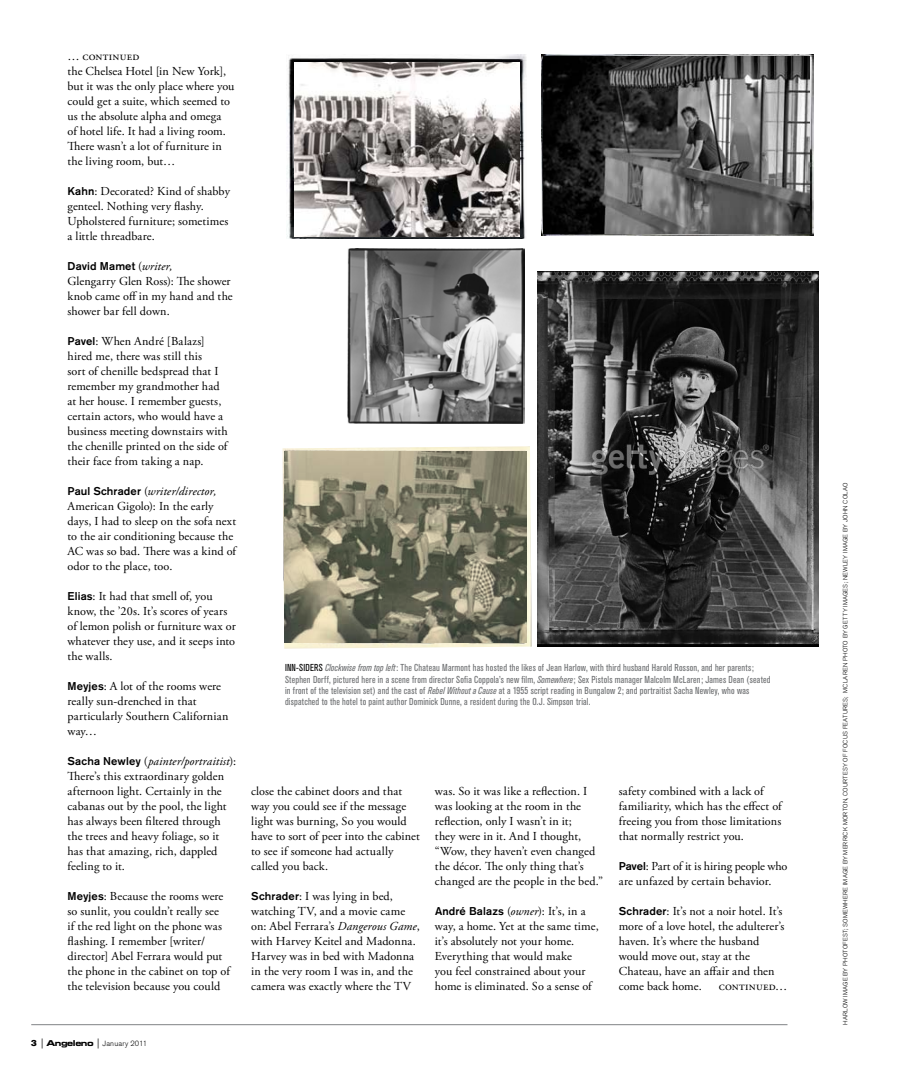
<style>
.page{position:relative;width:900px;height:1080px;background:#fff}
.page>*{position:absolute;margin:0;border:0;box-sizing:border-box;transform-origin:0 0}
.t1{font:12.25px/15px "Adobe Garamond Pro";letter-spacing:.005em;color:#000}
.t2{font:500 11.25px "Akzidenz Grotesk BE";letter-spacing:.01em;color:#000}
.t3{font:condensed 10px/11.2px "Akzidenz Grotesk BE";letter-spacing:.02em;color:#6d6f71}
.t4{font:300 7.5px "Akzidenz Grotesk BE";letter-spacing:.015em;color:#000}
.t5{font:300 6.25px "Akzidenz Grotesk BE";letter-spacing:.025em;color:#000}
.s1{font-family:"Akzidenz Grotesk BE";font-weight:500;font-size:11.25px}
.s2{font-family:"Adobe Garamond Pro";font-weight:400;font-size:12.25px}
.s3{font-family:"Adobe Garamond Pro";font-weight:400;font-style:italic;font-size:12.25px}
.s4{font-style:italic}
.s5{color:#000}
.s6{font-family:"Akzidenz Grotesk BE Super";font-weight:400;font-size:8.75px}
.s7{font-stretch:expanded;font-size:10px}
.s8{font-family:"Eurostile Bold Extended Two";font-weight:400;font-size:8.12px}
</style>
<div class="page">
<hr style="left:31px;top:1024px;width:757px;height:1px;background:#808285">
<img style="left:347px;top:248px;width:177px;height:175px">
<img style="left:287px;top:55px;width:240px;height:184px">
<img style="left:294px;top:62px;width:225px;height:174px">
<img style="left:541px;top:55px;width:272px;height:181px">
<img style="left:537px;top:272px;width:282px;height:374px">
<img style="left:282px;top:446px;width:250px;height:203px">
<img style="left:284px;top:451px;width:243px;height:192px">
<img style="left:543px;top:57px;width:267px;height:177px">
<p class="t1" style="left:67px;top:49px;width:74px">… continued</p>
<p class="t1" style="left:67px;top:64px;width:168px">the Chelsea Hotel [in New York], but it was the only place where you could get a suite, which seemed to us the absolute alpha and omega of hotel life. It had a living room.<br>There wasn’t a lot of furniture in the living room, but…</p>
<p class="t1" style="left:68px;top:184px;width:164px"><span class="s1">Kahn</span>: Decorated? Kind of shabby genteel. Nothing very flashy.<br>Upholstered furniture; sometimes a little threadbare.</p>
<p class="t2" style="left:68px;top:259px;width:107px">David Mamet <span class="s2">(</span><span class="s3">writer,</span></p>
<p class="t1" style="left:68px;top:274px;width:167px">Glengarry Glen Ross): The shower knob came off in my hand and the shower bar fell down.</p>
<p class="t1" style="left:68px;top:334px;width:163px"><span class="s1">Pavel</span>: When André [Balazs] hired me, there was still this<br>sort of chenille bedspread that I remember my grandmother had at her house. I remember guests, certain actors, who would have a business meeting downstairs with the chenille printed on the side of their face from taking a nap.</p>
<p class="t1" style="left:68px;top:484px;width:171px"><span class="s1">Paul Schrader</span> (<span class="s4">writer/director,<br></span>American Gigolo): In the early days, I had to sleep on the sofa next to the air conditioning because the<br>AC was so bad. There was a kind of odor to the place, too.</p>
<p class="t1" style="left:68px;top:589px;width:170px"><span class="s1">Elias</span>: It had that smell of, you know, the ’20s. It’s scores of years of lemon polish or furniture wax or whatever they use, and it seeps into the walls.</p>
<p class="t1" style="left:68px;top:679px;width:162px"><span class="s1">Meyjes</span>: A lot of the rooms were really sun-drenched in that particularly Southern Californian way…</p>
<p class="t1" style="left:67px;top:754px;width:170px"><span class="s1">Sacha Newley</span> (<span class="s4">painter/portraitist</span>):<br>There’s this extraordinary golden afternoon light. Certainly in the cabanas out by the pool, the light has always been filtered through the trees and heavy foliage, so it has that amazing, rich, dappled feeling to it.</p>
<p class="t1" style="left:68px;top:889px;width:165px"><span class="s1">Meyjes</span>: Because the rooms were so sunlit, you couldn’t really see<br>if the red light on the phone was flashing. I remember [writer/ director] Abel Ferrara would put the phone in the cabinet on top of the television because you could</p>
<p class="t3" style="left:285px;top:662px;width:487px"><span class="s5">INN-SIDERS</span> <span class="s4">Clockwise from top left</span>: The Chateau Marmont has hosted the likes of Jean Harlow, with third husband Harold Rosson, and her parents; Stephen Dorff, pictured here in a scene from director Sofia Coppola’s new film, <span class="s4">Somewhere</span>; Sex Pistols manager Malcolm McLaren; James Dean (seated in front of the television set) and the cast of <span class="s4">Rebel Without a Cause</span> at a 1955 script reading in Bungalow 2; and portraitist Sacha Newley, who was dispatched to the hotel to paint author Dominick Dunne, a resident during the O.J. Simpson trial.</p>
<p class="t1" style="left:251px;top:784px;width:170px">close the cabinet doors and that way you could see if the message light was burning, So you would have to sort of peer into the cabinet to see if someone had actually called you back.</p>
<p class="t1" style="left:251px;top:889px;width:170px"><span class="s1">Schrader</span>: I was lying in bed, watching TV, and a movie came on: Abel Ferrara’s <span class="s4">Dangerous Game</span>, with Harvey Keitel and Madonna.<br>Harvey was in bed with Madonna in the very room I was in, and the camera was exactly where the TV</p>
<p class="t1" style="left:435px;top:784px;width:170px">was. So it was like a reflection. I was looking at the room in the reflection, only I wasn’t in it;<br>they were in it. And I thought, “Wow, they haven’t even changed the décor. The only thing that’s changed are the people in the bed.”</p>
<p class="t2" style="left:435px;top:904px;width:152px">André Balazs <span class="s2">(</span><span class="s3">owner</span><span class="s2">): It’s, in a</span></p>
<p class="t1" style="left:435px;top:919px;width:165px">way, a home. Yet at the same time, it’s absolutely not your home.<br>Everything that would make<br>you feel constrained about your home is eliminated. So a sense of</p>
<p class="t1" style="left:619px;top:784px;width:166px">safety combined with a lack of familiarity, which has the effect of freeing you from those limitations that normally restrict you.</p>
<p class="t1" style="left:619px;top:859px;width:170px"><span class="s1">Pavel</span>: Part of it is hiring people who are unfazed by certain behavior.</p>
<p class="t1" style="left:619px;top:904px;width:167px"><span class="s1">Schrader</span>: It’s not a noir hotel. It’s more of a love hotel, the adulterer’s haven. It’s where the husband would move out, stay at the<br>Chateau, have an affair and then come back home.</p>
<p class="t1" style="left:719px;top:979px;width:70px">continued…</p>
<p class="t4" style="left:31px;top:1039px;width:117px"><span class="s6">3</span> <span class="s7">|</span> <span class="s8">Angeleno</span> <span class="s7">|</span> January 2011</p>
<p class="t5" style="left:842px;top:1025px;width:544px;rotate:-90deg">Harlow image by Photofest; Somewhere image by M errick M orton , courtesy of Focus Features; M cLaren photo by Getty I mages; Newley image by John Colao</p>
</div>
